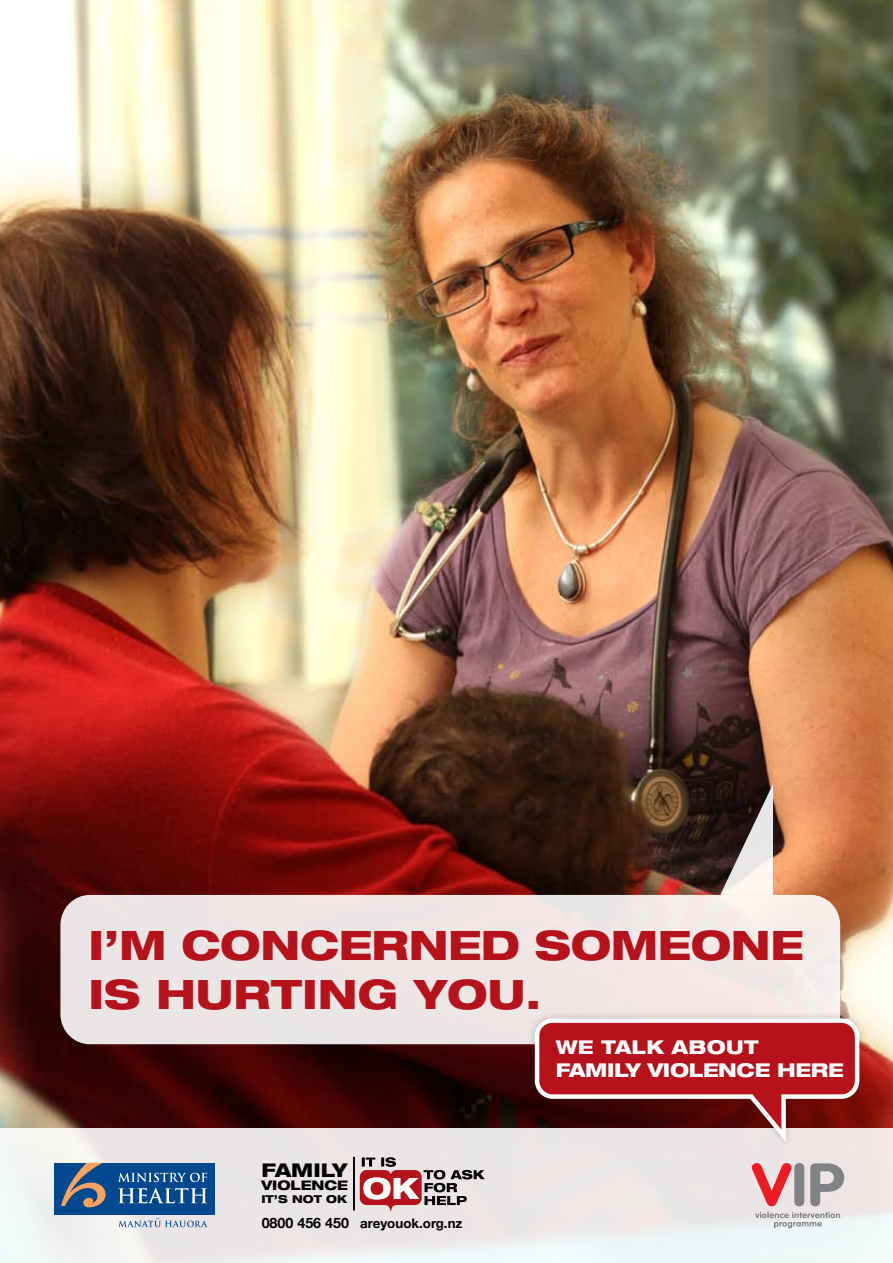
<style>
.page{position:relative;width:893px;height:1263px;background:#fff}
.page>*{position:absolute;margin:0;border:0;box-sizing:border-box;transform-origin:0 0}
.t1{font:800 expanded 40.65px/48.8px "Helvetica Neue LT";letter-spacing:-.01em;color:#b5121b}
.t2{font:800 expanded 19.05px "Helvetica Neue LT";color:#fff}
.t3{font:800 expanded 18.9px "Helvetica Neue LT";color:#000}
.t4{font:700 13.35px "Helvetica Neue";color:#000}
.t5{font:800 expanded 13.2px "Helvetica Neue LT";color:#000}
.t6{font:800 expanded 10.95px "Helvetica Neue LT";color:#000}
.s1{font-size:14.25px}
</style>
<div class="page">
<img style="left:0;top:0;width:893px;height:1128px">
<svg style="left:60px;top:784px;width:780px;height:260px;background:#b08c88"></svg>
<svg style="left:0;top:1128px;width:893px;height:135px;fill:#ede6e6"></svg>
<div style="left:54px;top:1163px;width:160px;height:51px;background:#004990"></div>
<svg style="left:61px;top:1163px;width:45px;height:44px"></svg>
<svg style="left:118px;top:1172px;width:89px;height:10px"></svg>
<svg style="left:118px;top:1188px;width:89px;height:15px"></svg>
<svg style="left:118px;top:1218px;width:90px;height:9px"></svg>
<svg style="left:360px;top:1157px;width:125px;height:54px;background:#c39ea0"></svg>
<hr style="left:353px;top:1157px;width:2px;height:53px;background:#000">
<svg style="left:752px;top:1163px;width:92px;height:65px;background:#cfb2b4"></svg>
<div style="left:527px;top:1010px;width:340px;height:138px;background:#000;opacity:.2"></div>
<svg style="left:533px;top:1016px;width:329px;height:132px;background:#ad474b"></svg>
<p class="t1" style="left:88px;top:920px;width:716px">I’M CONCERNED SOMEONE<br>IS HURTING YOU.</p>
<p class="t3" style="left:261px;top:1158px;width:88px">FAMILY</p>
<p class="t5" style="left:261px;top:1176px;width:88px">VIOLENCE</p>
<p class="t6" style="left:261px;top:1192px;width:87px">IT’S NOT OK</p>
<p class="t4" style="left:262px;top:1214px;width:202px"><span class="s1">0800 456 450</span> areyouok.org.nz</p>
<p class="t2" style="left:556px;top:1035px;width:63px">WE TALK</p>
<p class="t2" style="left:672px;top:1035px;width:19px">ABOUT</p>
<p class="t2" style="left:556px;top:1058px;width:16px">FAMILY</p>
<p class="t2" style="left:648px;top:1058px;width:17px">VIOLENCE</p>
<p class="t2" style="left:777px;top:1058px;width:18px">HERE</p>
</div>
